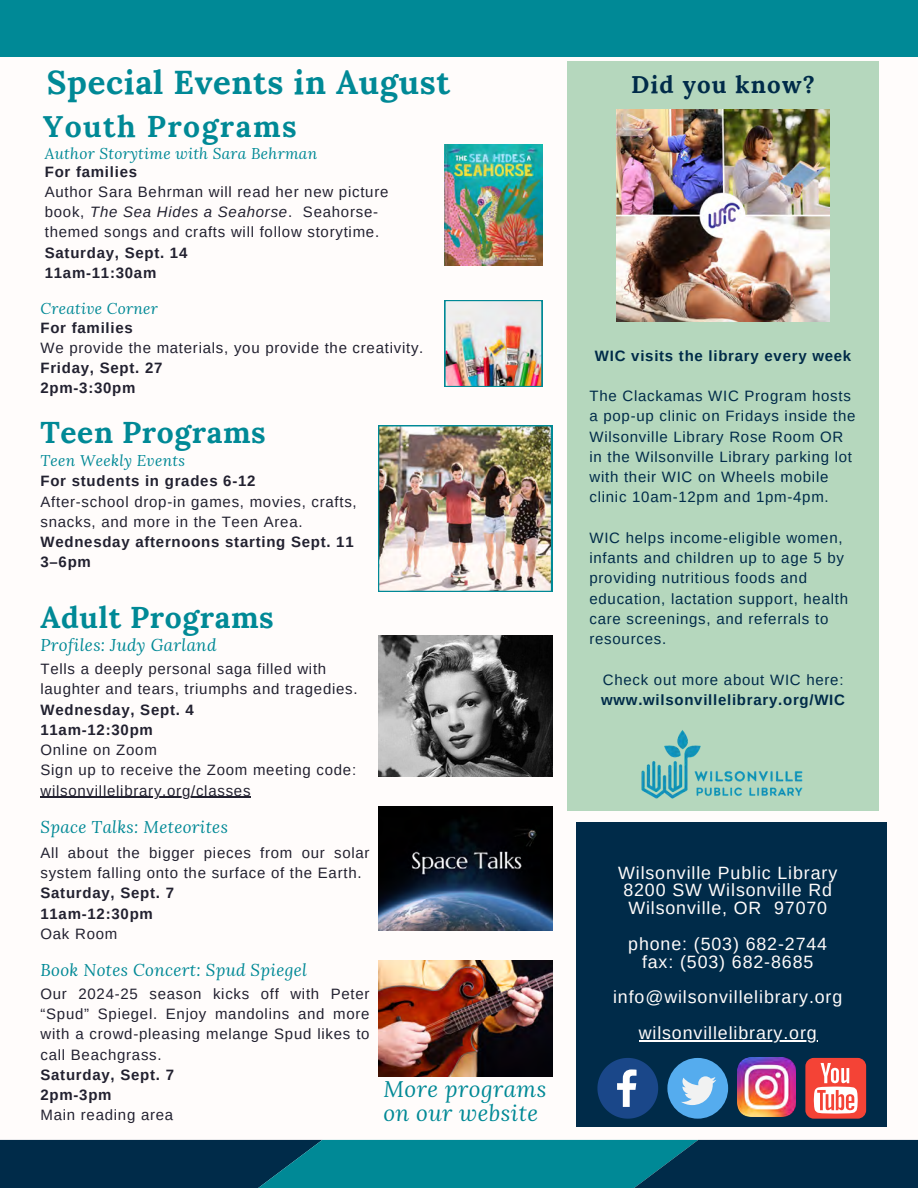
<style>
.page{position:relative;width:918px;height:1188px;background:#fffcfb}
.page>*{position:absolute;margin:0;border:0;box-sizing:border-box;transform-origin:0 0}
.t1{font:700 33px "Lora";letter-spacing:.02em;color:#008996}
.t2{font:700 30px "Lora";letter-spacing:.02em;color:#008996}
.t3{font:700 30px "Lora";letter-spacing:.05em;color:#008996}
.t4{font:700 24px "Lora";letter-spacing:.05em;color:#002b49}
.t5{font:italic 22.5px/23.7px "Lora";letter-spacing:.02em;color:#008996}
.t6{font:17.85px/17.9px "Arimo";letter-spacing:.05em;color:#fffcfb}
.t7{font:italic 16.95px "Lora";letter-spacing:.02em;color:#008996}
.t8{font:italic 15.45px "Lora";letter-spacing:.02em;color:#008996}
.t9{font:15px/20.2px "Arimo";letter-spacing:.05em;color:#222130}
.t10{font:15px/20.2px "Arimo";letter-spacing:.05em;color:#002b49}
.t11{font:700 15px "Arimo";letter-spacing:.05em;color:#222130}
.t12{font:700 15px/20.2px "Arimo";letter-spacing:.05em;color:#002b49}
.s1{font-style:italic}
.s2{font-weight:400}
</style>
<div class="page">
<svg style="left:0;top:1140px;width:918px;height:48px;background:#005168"></svg>
<div style="left:568px;top:61px;width:311px;height:749px;background:#b5d7bd"></div>
<div style="left:0;top:0;width:918px;height:56px;background:#008996"></div>
<div style="left:576px;top:823px;width:311px;height:304px;background:#002b49"></div>
<svg style="left:597px;top:1058px;width:61px;height:61px"></svg>
<div style="left:667px;top:1058px;width:61px;height:61px;background:#55acee;border-radius:50%"></div>
<svg style="left:681px;top:1076px;width:35px;height:29px"></svg>
<img style="left:737px;top:1058px;width:59px;height:58px">
<div style="left:805px;top:1058px;width:61px;height:61px;background:#f44336;border-radius:8px"></div>
<svg style="left:814px;top:1063px;width:44px;height:51px"></svg>
<img style="left:641px;top:730px;width:162px;height:69px">
<img style="left:617px;top:109px;width:212px;height:213px">
<img style="left:444px;top:300px;width:98px;height:87px">
<img style="left:378px;top:425px;width:174px;height:167px">
<hr style="left:639px;top:1040px;width:179px;height:2px;background:#fffcfb">
<img style="left:379px;top:636px;width:173px;height:141px">
<hr style="left:40px;top:797px;width:211px;height:1px;background:#222130">
<img style="left:378px;top:961px;width:175px;height:116px">
<img style="left:379px;top:806px;width:173px;height:124px">
<img style="left:444px;top:144px;width:98px;height:122px">
<p class="t1" style="left:47px;top:61px;width:405px">Special Events in August</p>
<p class="t3" style="left:43px;top:107px;width:255px">Youth Programs</p>
<p class="t8" style="left:45px;top:143px;width:274px">Author Storytime with Sara Behrman</p>
<p class="t11" style="left:45px;top:163px;width:94px">For families</p>
<p class="t9" style="left:45px;top:182px;width:345px">Author Sara Behrman will read her new picture book, <span class="s1">The Sea Hides a Seahorse</span>. Seahorse&shy;themed songs and crafts will follow storytime.</p>
<p class="t11" style="left:45px;top:244px;width:144px">Saturday, Sept. 14</p>
<p class="t11" style="left:45px;top:264px;width:113px">11am-11:30am</p>
<p class="t8" style="left:40px;top:298px;width:119px">Creative Corner</p>
<p class="t11" style="left:40px;top:319px;width:94px">For families</p>
<p class="t9" style="left:40px;top:338px;width:384px">We provide the materials, you provide the creativity.</p>
<p class="t11" style="left:40px;top:360px;width:123px">Friday, Sept. 27</p>
<p class="t11" style="left:40px;top:380px;width:97px">2pm-3:30pm</p>
<p class="t2" style="left:40px;top:413px;width:227px">Teen Programs</p>
<p class="t8" style="left:40px;top:450px;width:146px">Teen Weekly Events</p>
<p class="t11" style="left:40px;top:473px;width:217px">For students in grades 6-12</p>
<p class="t9" style="left:40px;top:491px;width:318px">After-school drop-in games, movies, crafts, snacks, and more in the Teen Area.</p>
<h1 class="t11" style="left:40px;top:533px;width:315px">Wednesday afternoons starting Sept. 11</h1>
<p class="t11" style="left:40px;top:554px;width:52px">3–6pm</p>
<p class="t2" style="left:40px;top:597px;width:235px">Adult Programs</p>
<p class="t7" style="left:40px;top:634px;width:177px">Profiles: Judy Garland</p>
<p class="t9" style="left:40px;top:659px;width:319px">Tells a deeply personal saga filled with laughter and tears, triumphs and tragedies.</p>
<h4 class="t11" style="left:40px;top:701px;width:155px">Wednesday, Sept. 4</h4>
<p class="t11" style="left:40px;top:721px;width:114px">11am-12:30pm</p>
<p class="t9" style="left:40px;top:740px;width:118px">Online on Zoom</p>
<p class="t9" style="left:40px;top:760px;width:317px">Sign up to receive the Zoom meeting code:</p>
<p class="t9" style="left:40px;top:780px;width:212px">wilsonvillelibrary.org/classes</p>
<p class="t7" style="left:40px;top:815px;width:189px">Space Talks: Meteorites</p>
<h3 class="t9" style="left:40px;top:843px;width:331px">All about the bigger pieces from our solar system falling onto the surface of the Earth.</h3>
<h2 class="t11" style="left:40px;top:885px;width:135px">Saturday, Sept. 7</h2>
<h5 class="t11" style="left:40px;top:905px;width:114px">11am-12:30pm</h5>
<p class="t9" style="left:40px;top:924px;width:78px">Oak Room</p>
<p class="t7" style="left:40px;top:959px;width:268px">Book Notes Concert: Spud Spiegel</p>
<h4 class="t9" style="left:40px;top:984px;width:331px;text-align:justify">Our 2024-25 season kicks off with Peter “Spud” Spiegel. Enjoy mandolins and more with a crowd-pleasing melange Spud likes to call Beachgrass.</h4>
<p class="t11" style="left:40px;top:1066px;width:135px">Saturday, Sept. 7</p>
<p class="t11" style="left:40px;top:1087px;width:73px">2pm-3pm</p>
<p class="t9" style="left:40px;top:1105px;width:134px">Main reading area</p>
<p class="t5" style="left:383px;top:1077px;width:165px">More programs on our website</p>
<p class="t4" style="left:631px;top:69px;width:185px">Did you know?</p>
<h1 class="t12" style="left:595px;top:345px;width:258px">WIC visits the library every week</h1>
<h4 class="t10" style="left:589px;top:386px;width:268px">The Clackamas WIC Program hosts a pop-up clinic on Fridays inside the Wilsonville Library Rose Room OR in the Wilsonville Library parking lot with their WIC on Wheels mobile clinic 10am-12pm and 1pm-4pm.</h4>
<p class="t10" style="left:589px;top:528px;width:260px">WIC helps income-eligible women, infants and children up to age 5 by providing nutritious foods and education, lactation support, health care screenings, and referrals to resources.</p>
<p class="t12" style="left:601px;top:669px;width:245px"><span class="s2">Check out more about WIC here: </span>www.wilsonvillelibrary.org/WIC</p>
<p class="t6" style="left:618px;top:864px;width:221px">Wilsonville Public Library<br>8200 SW Wilsonville Rd<br>Wilsonville, OR 97070</p>
<p class="t6" style="left:628px;top:935px;width:200px;text-align:center">phone: (503) 682-2744 fax: (503) 682-8685</p>
<p class="t6" style="left:613px;top:988px;width:231px">info@wilsonvillelibrary.org</p>
<p class="t6" style="left:639px;top:1024px;width:180px">wilsonvillelibrary.org</p>
</div>
